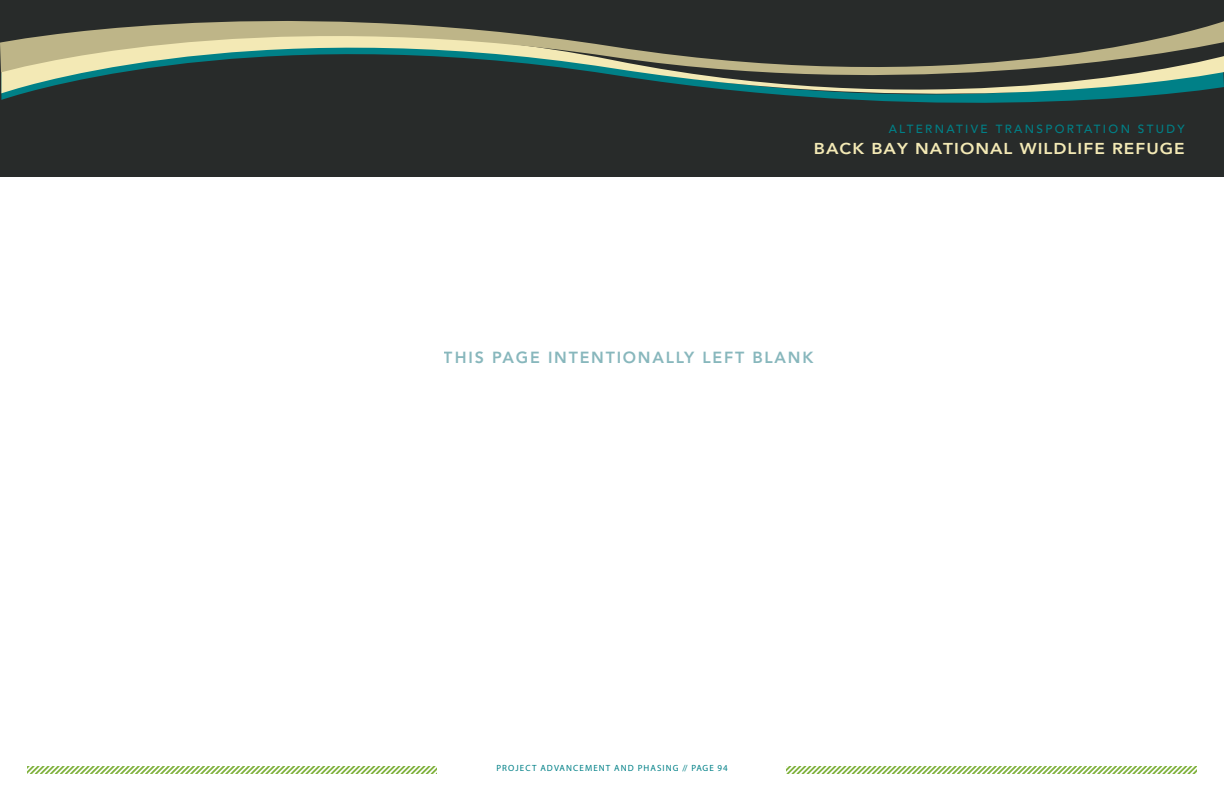
<style>
.page{position:relative;width:1224px;height:792px;background:#fff}
.page>*{position:absolute;margin:0;border:0;box-sizing:border-box;transform-origin:0 0}
.t1{font:800 16px "Avenir LT Std";letter-spacing:.11em;color:#6aa5ac}
.t2{font:800 15.7px "Avenir LT Std";letter-spacing:.06em;color:#f3e9b5;scale:1.1 1}
.t3{font:500 11.7px "Avenir LT Std";letter-spacing:.2em;color:#008087}
.t4{font:9px "Myriad Pro";letter-spacing:.12em;color:#008087}
</style>
<div class="page">
<svg style="left:27px;top:766px;width:1170px;height:8px"></svg>
<div style="left:438px;top:764px;width:348px;height:16px;background:#fff"></div>
<div style="left:0;top:0;width:1224px;height:176px;background:#282b2a"></div>
<svg style="left:0;top:21px;width:1224px;height:82px"></svg>
<p class="t3" style="left:889px;top:122px;width:298px">ALTERNATIVE TRANSPORTATION STUDY</p>
<h2 class="t2" style="left:814px;top:139px;width:339px">BACK BAY NATIONAL WILDLIFE REFUGE</h2>
<h1 class="t1" style="left:444px;top:348px;width:371px">THIS PAGE INTENTIONALLY LEFT BLANK</h1>
<p class="t4" style="left:496px;top:762px;width:233px">PROJECT ADVANCEMENT AND PHASING // PAGE 94</p>
</div>
